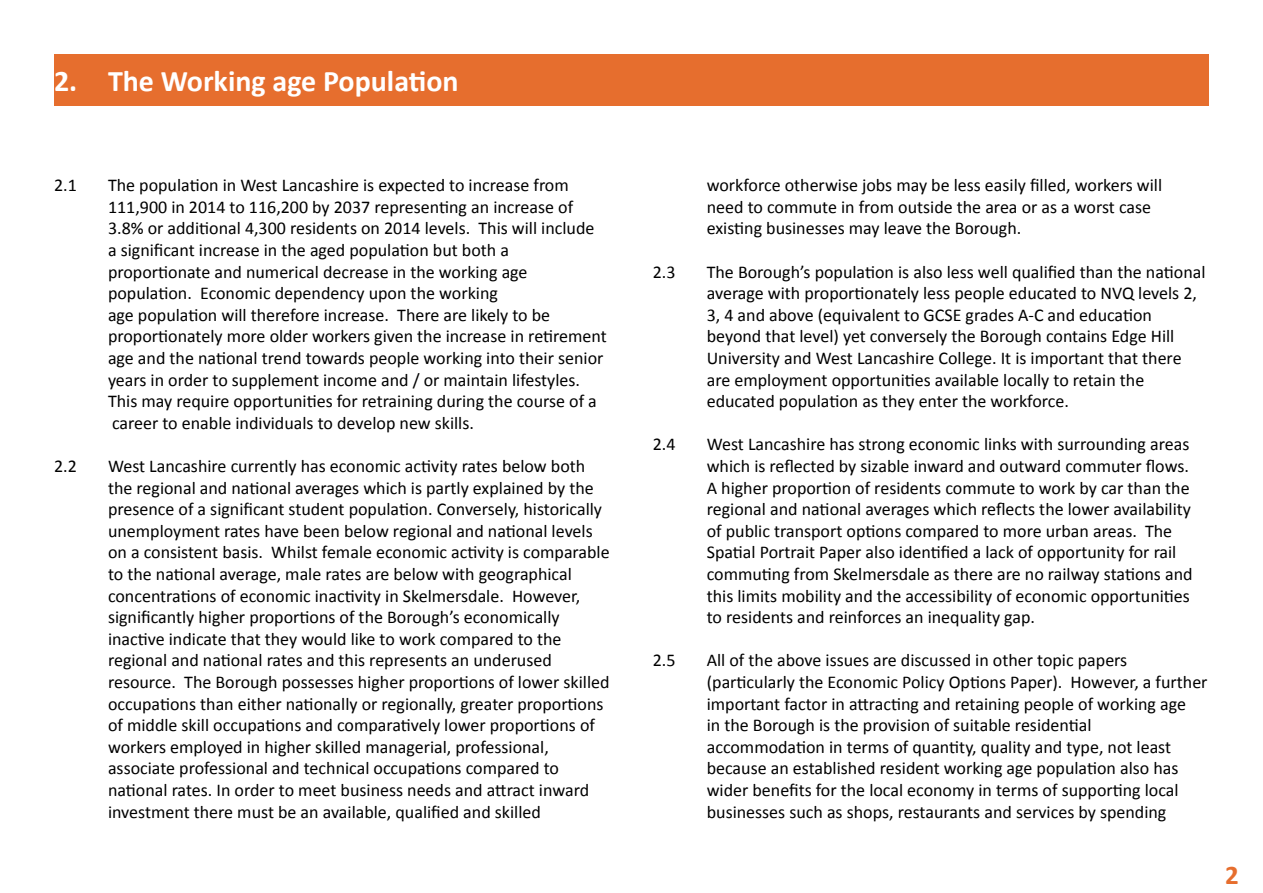
<style>
.page{position:relative;width:1263px;height:893px;background:#fff}
.page>*{position:absolute;margin:0;border:0;box-sizing:border-box;transform-origin:0 0}
.t1{font:700 30px "Calibri";color:#fff}
.t2{font:700 27px "Calibri";color:#e66e2e}
.t3{font:18px/21.6px "Calibri";color:#000}
</style>
<div class="page">
<div style="left:54px;top:54px;width:1155px;height:51px;background:#e66e2e"></div>
<h1 class="t1" style="left:54px;top:62px;width:406px">2. The Working age Population</h1>
<p class="t3" style="left:54px;top:174px;width:24px">2.1</p>
<p class="t3" style="left:108px;top:174px;width:500px">The population in West Lancashire is expected to increase from 111,900 in 2014 to 116,200 by 2037 representing an increase of 3.8% or additional 4,300 residents on 2014 levels. This will include a significant increase in the aged population but both a proportionate and numerical decrease in the working age population. Economic dependency upon the working<br>age population will therefore increase. There are likely to be proportionately more older workers given the increase in retirement age and the national trend towards people working into their senior years in order to supplement income and / or maintain lifestyles.<br>This may require opportunities for retraining during the course of a career to enable individuals to develop new skills.</p>
<p class="t3" style="left:54px;top:455px;width:24px">2.2</p>
<p class="t3" style="left:108px;top:455px;width:503px">West Lancashire currently has economic activity rates below both the regional and national averages which is partly explained by the presence of a significant student population. Conversely, historically unemployment rates have been below regional and national levels on a consistent basis. Whilst female economic activity is comparable to the national average, male rates are below with geographical concentrations of economic inactivity in Skelmersdale. However, significantly higher proportions of the Borough’s economically inactive indicate that they would like to work compared to the regional and national rates and this represents an underused resource. The Borough possesses higher proportions of lower skilled occupations than either nationally or regionally, greater proportions of middle skill occupations and comparatively lower proportions of workers employed in higher skilled managerial, professional, associate professional and technical occupations compared to national rates. In order to meet business needs and attract inward investment there must be an available, qualified and skilled</p>
<p class="t3" style="left:707px;top:174px;width:457px">workforce otherwise jobs may be less easily filled, workers will need to commute in from outside the area or as a worst case existing businesses may leave the Borough.</p>
<p class="t3" style="left:653px;top:261px;width:24px">2.3</p>
<p class="t3" style="left:707px;top:261px;width:500px">The Borough’s population is also less well qualified than the national average with proportionately less people educated to NVQ levels 2, 3, 4 and above (equivalent to GCSE grades A-C and education beyond that level) yet conversely the Borough contains Edge Hill University and West Lancashire College. It is important that there are employment opportunities available locally to retain the educated population as they enter the workforce.</p>
<p class="t3" style="left:653px;top:434px;width:24px">2.4</p>
<p class="t3" style="left:707px;top:434px;width:487px">West Lancashire has strong economic links with surrounding areas which is reflected by sizable inward and outward commuter flows.<br>A higher proportion of residents commute to work by car than the regional and national averages which reflects the lower availability of public transport options compared to more urban areas. The Spatial Portrait Paper also identified a lack of opportunity for rail commuting from Skelmersdale as there are no railway stations and this limits mobility and the accessibility of economic opportunities to residents and reinforces an inequality gap.</p>
<p class="t3" style="left:653px;top:650px;width:24px">2.5</p>
<p class="t3" style="left:707px;top:650px;width:502px">All of the above issues are discussed in other topic papers (particularly the Economic Policy Options Paper). However, a further important factor in attracting and retaining people of working age<br>in the Borough is the provision of suitable residential accommodation in terms of quantity, quality and type, not least because an established resident working age population also has wider benefits for the local economy in terms of supporting local businesses such as shops, restaurants and services by spending</p>
<h2 class="t2" style="left:1225px;top:858px;width:15px">2</h2>
</div>
